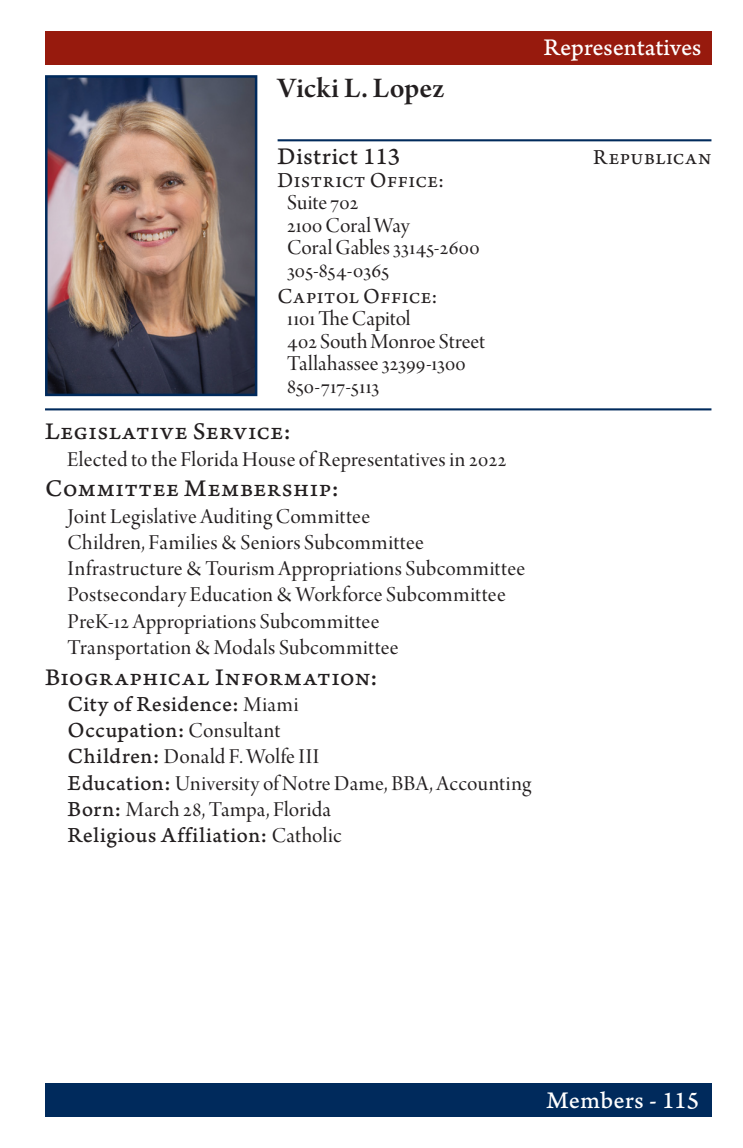
<style>
.page{position:relative;width:743px;height:1148px;background:#fff}
.page>*{position:absolute;margin:0;border:0;box-sizing:border-box;transform-origin:0 0}
.t1{font:30px "Arno Pro Smbd Subhead";color:#231f20}
.t2{font:25px "Arno Pro Caption";letter-spacing:.02em;color:#231f20}
.t3{font:25px "Arno Pro Caption";letter-spacing:-.005em;color:#fff}
.t4{font:22.5px/22.5px "Arno Pro Display";letter-spacing:.015em;color:#231f20}
.t5{font:22.5px "Arno Pro Caption";letter-spacing:.03em;color:#231f20}
.t6{font:22.5px "Arno Pro";letter-spacing:.025em;color:#231f20}
.s1{font-family:"Arno Pro Display"}
.s2{font-family:"Arno Pro Caption"}
</style>
<div class="page">
<div style="left:45px;top:1082px;width:666px;height:34px;background:#002a5c"></div>
<div style="left:45px;top:32px;width:666px;height:33px;background:#971a0d"></div>
<hr style="left:277px;top:139px;width:434px;height:2px;background:#002a5c">
<hr style="left:45px;top:408px;width:666px;height:2px;background:#002a5c">
<img style="left:48px;top:78px;width:206px;height:315px">
<div style="left:45px;top:75px;width:212px;height:321px;border:2px solid #002a5c"></div>
<p class="t1" style="left:277px;top:71px;width:168px">Vicki L. Lopez</p>
<p class="t3" style="left:543px;top:33px;width:159px">Representatives</p>
<p class="t2" style="left:277px;top:142px;width:124px">District 113</p>
<p class="t6" style="left:593px;top:145px;width:120px">Republican</p>
<p class="t6" style="left:277px;top:167px;width:168px">District Office:</p>
<p class="t4" style="left:287px;top:193px;width:194px">Suite 702<br>2100 Coral Way<br>Coral Gables 33145-2600</p>
<p class="t4" style="left:287px;top:260px;width:103px">305-854-0365</p>
<p class="t6" style="left:277px;top:283px;width:161px">Capitol Office:</p>
<p class="t4" style="left:287px;top:308px;width:199px">1101 The Capitol<br>402 South Monroe Street<br>Tallahassee 32399-1300</p>
<p class="t4" style="left:287px;top:376px;width:94px">850-717-5113</p>
<p class="t2" style="left:45px;top:417px;width:247px">Legislative Service:</p>
<p class="t4" style="left:67px;top:449px;width:441px">Elected to the Florida House of Representatives in 2022</p>
<p class="t2" style="left:45px;top:474px;width:295px">Committee Membership:</p>
<p class="t4" style="left:68px;top:506px;width:304px">Joint Legislative Auditing Committee</p>
<p class="t4" style="left:68px;top:532px;width:358px">Children, Families &amp; Seniors Subcommittee</p>
<p class="t4" style="left:68px;top:558px;width:459px">Infrastructure &amp; Tourism Appropriations Subcommittee</p>
<p class="t4" style="left:68px;top:585px;width:439px">Postsecondary Education &amp; Workforce Subcommittee</p>
<p class="t4" style="left:68px;top:611px;width:313px">PreK-12 Appropriations Subcommittee</p>
<p class="t4" style="left:68px;top:637px;width:332px">Transportation &amp; Modals Subcommittee</p>
<p class="t2" style="left:45px;top:662px;width:334px">Biographical Information:</p>
<p class="t5" style="left:68px;top:690px;width:232px">City of Residence: <span class="s1">Miami</span></p>
<p class="t5" style="left:68px;top:717px;width:214px">Occupation: <span class="s1">Consultant</span></p>
<p class="t4" style="left:68px;top:747px;width:253px"><span class="s2">Children:</span> Donald F. Wolfe III</p>
<p class="t4" style="left:68px;top:773px;width:465px"><span class="s2">Education:</span> University of Notre Dame, BBA, Accounting</p>
<p class="t4" style="left:68px;top:799px;width:265px"><span class="s2">Born:</span> March 28, Tampa, Florida</p>
<p class="t5" style="left:68px;top:822px;width:275px">Religious Affiliation: <span class="s1">Catholic</span></p>
<p class="t3" style="left:546px;top:1085px;width:154px">Members - 115</p>
</div>
